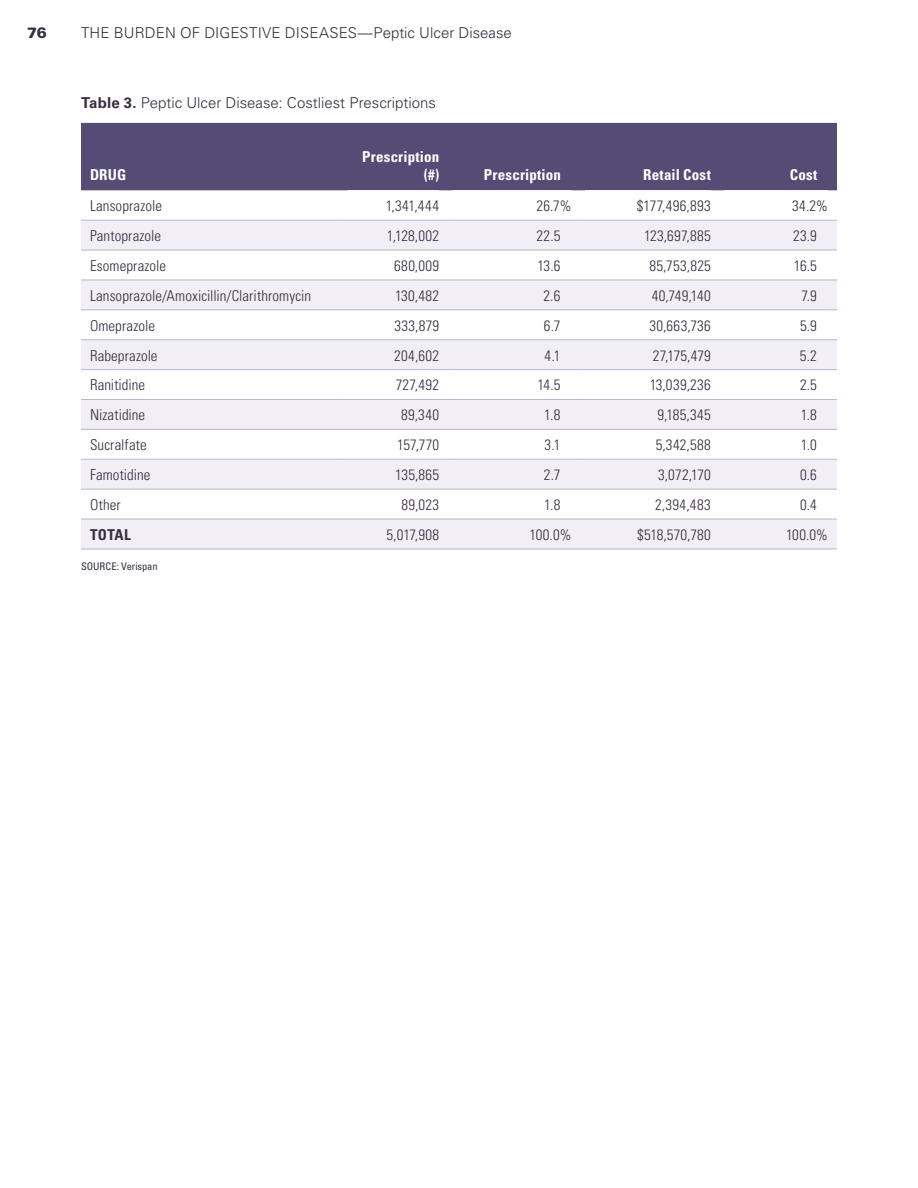
<style>
.page{position:relative;width:918px;height:1188px;background:#fff}
.page>*{position:absolute;margin:0;border:0;box-sizing:border-box;transform-origin:0 0}
.Numbers{font:300 condensed 15px "Univers LT";letter-spacing:.01em;color:#372d3f}
.Table_Title{font:300 15px "Univers LT";color:#372d3f}
.Numbers___-less{font:300 condensed 15px "Univers LT";letter-spacing:-.03em;color:#372d3f}
.Header__2{font:700 condensed 15px/18px "Univers LT";letter-spacing:.005em;color:#fff;text-align:right}
.Table__LCol_Categori{font:700 condensed 15px "Univers LT";color:#372d3f}
.Table__DemoCharacter{font:700 condensed 15px "Univers LT";color:#fff}
.t1{font:900 15px "Univers LT";color:#372d3f}
.Table__Source{font:condensed 10.5px "Univers LT";letter-spacing:-.01em;color:#372d3f}
.s1{font-weight:700}
</style>
<div class="page">
<div style="left:81px;top:123px;width:756px;height:67px;background:#554c76"></div>
<div style="left:81px;top:221px;width:756px;height:268px;background:#f1eef5"></div>
<svg style="left:81px;top:251px;width:756px;height:208px"></svg>
<div style="left:81px;top:518px;width:756px;height:31px;background:#f1eef5"></div>
<hr style="left:81px;top:220px;width:262px;height:1px;background:#b9b5d3">
<hr style="left:343px;top:220px;width:105px;height:1px;background:#b9b5d3">
<hr style="left:448px;top:220px;width:132px;height:1px;background:#b9b5d3">
<hr style="left:580px;top:220px;width:140px;height:1px;background:#b9b5d3">
<hr style="left:720px;top:220px;width:117px;height:1px;background:#b9b5d3">
<hr style="left:81px;top:250px;width:262px;height:1px;background:#b9b5d3">
<hr style="left:343px;top:250px;width:105px;height:1px;background:#b9b5d3">
<hr style="left:448px;top:250px;width:132px;height:1px;background:#b9b5d3">
<hr style="left:580px;top:250px;width:140px;height:1px;background:#b9b5d3">
<hr style="left:720px;top:250px;width:117px;height:1px;background:#b9b5d3">
<hr style="left:81px;top:280px;width:262px;height:1px;background:#b9b5d3">
<hr style="left:343px;top:280px;width:105px;height:1px;background:#b9b5d3">
<hr style="left:448px;top:280px;width:132px;height:1px;background:#b9b5d3">
<hr style="left:580px;top:280px;width:140px;height:1px;background:#b9b5d3">
<hr style="left:720px;top:280px;width:117px;height:1px;background:#b9b5d3">
<hr style="left:81px;top:309px;width:262px;height:1px;background:#b9b5d3">
<hr style="left:343px;top:309px;width:105px;height:1px;background:#b9b5d3">
<hr style="left:448px;top:309px;width:132px;height:1px;background:#b9b5d3">
<hr style="left:580px;top:309px;width:140px;height:1px;background:#b9b5d3">
<hr style="left:720px;top:309px;width:117px;height:1px;background:#b9b5d3">
<hr style="left:81px;top:339px;width:262px;height:1px;background:#b9b5d3">
<hr style="left:343px;top:339px;width:105px;height:1px;background:#b9b5d3">
<hr style="left:448px;top:339px;width:132px;height:1px;background:#b9b5d3">
<hr style="left:580px;top:339px;width:140px;height:1px;background:#b9b5d3">
<hr style="left:720px;top:339px;width:117px;height:1px;background:#b9b5d3">
<hr style="left:81px;top:369px;width:262px;height:1px;background:#b9b5d3">
<hr style="left:343px;top:369px;width:105px;height:1px;background:#b9b5d3">
<hr style="left:448px;top:369px;width:132px;height:1px;background:#b9b5d3">
<hr style="left:580px;top:369px;width:140px;height:1px;background:#b9b5d3">
<hr style="left:720px;top:369px;width:117px;height:1px;background:#b9b5d3">
<hr style="left:81px;top:399px;width:262px;height:1px;background:#b9b5d3">
<hr style="left:343px;top:399px;width:105px;height:1px;background:#b9b5d3">
<hr style="left:448px;top:399px;width:132px;height:1px;background:#b9b5d3">
<hr style="left:580px;top:399px;width:140px;height:1px;background:#b9b5d3">
<hr style="left:720px;top:399px;width:117px;height:1px;background:#b9b5d3">
<hr style="left:81px;top:429px;width:262px;height:1px;background:#b9b5d3">
<hr style="left:343px;top:429px;width:105px;height:1px;background:#b9b5d3">
<hr style="left:448px;top:429px;width:132px;height:1px;background:#b9b5d3">
<hr style="left:580px;top:429px;width:140px;height:1px;background:#b9b5d3">
<hr style="left:720px;top:429px;width:117px;height:1px;background:#b9b5d3">
<hr style="left:81px;top:459px;width:262px;height:1px;background:#b9b5d3">
<hr style="left:343px;top:459px;width:105px;height:1px;background:#b9b5d3">
<hr style="left:448px;top:459px;width:132px;height:1px;background:#b9b5d3">
<hr style="left:580px;top:459px;width:140px;height:1px;background:#b9b5d3">
<hr style="left:720px;top:459px;width:117px;height:1px;background:#b9b5d3">
<hr style="left:81px;top:489px;width:262px;height:1px;background:#b9b5d3">
<hr style="left:343px;top:489px;width:105px;height:1px;background:#b9b5d3">
<hr style="left:448px;top:489px;width:132px;height:1px;background:#b9b5d3">
<hr style="left:580px;top:489px;width:140px;height:1px;background:#b9b5d3">
<hr style="left:720px;top:489px;width:117px;height:1px;background:#b9b5d3">
<hr style="left:81px;top:519px;width:262px;height:1px;background:#b9b5d3">
<hr style="left:343px;top:519px;width:105px;height:1px;background:#b9b5d3">
<hr style="left:448px;top:519px;width:132px;height:1px;background:#b9b5d3">
<hr style="left:580px;top:519px;width:140px;height:1px;background:#b9b5d3">
<hr style="left:720px;top:519px;width:117px;height:1px;background:#b9b5d3">
<hr style="left:81px;top:549px;width:262px;height:1px;background:#b9b5d3">
<hr style="left:343px;top:549px;width:105px;height:1px;background:#b9b5d3">
<hr style="left:448px;top:549px;width:132px;height:1px;background:#b9b5d3">
<hr style="left:580px;top:549px;width:140px;height:1px;background:#b9b5d3">
<hr style="left:720px;top:549px;width:117px;height:1px;background:#b9b5d3">
<p class="t1" style="left:27px;top:23px;width:21px">76</p>
<p class="Table_Title" style="left:81px;top:23px;width:75px">The Bu rden</p>
<p class="Table_Title" style="left:180px;top:23px;width:44px">of Digesti</p>
<p class="Table_Title" style="left:262px;top:23px;width:44px">ve Diseases</p>
<p class="Table_Title" style="left:358px;top:23px;width:156px">—Peptic Ulcer Disease</p>
<p class="Table_Title" style="left:81px;top:94px;width:356px"><span class="s1">Table 3.</span> Peptic Ulcer Disease: Costliest Prescriptions</p>
<p class="Table__DemoCharacter" style="left:90px;top:165px;width:38px">Drug</p>
<p class="Header__2" style="left:362px;top:147px;width:79px">Prescription (#)</p>
<p class="Header__2" style="left:484px;top:165px;width:79px">Prescription</p>
<p class="Header__2" style="left:643px;top:165px;width:69px">Retail Cost</p>
<p class="Header__2" style="left:790px;top:165px;width:29px">Cost</p>
<p class="Numbers" style="left:90px;top:197px;width:74px">Lansoprazole</p>
<p class="Numbers" style="left:386px;top:197px;width:55px">1,341,444</p>
<p class="Numbers" style="left:536px;top:197px;width:37px">26.7%</p>
<p class="Numbers" style="left:637px;top:197px;width:76px">$177,496,893</p>
<p class="Numbers" style="left:792px;top:197px;width:37px">34.2%</p>
<p class="Numbers" style="left:90px;top:227px;width:73px">Pantoprazole</p>
<p class="Numbers" style="left:387px;top:227px;width:54px">1,128,002</p>
<p class="Numbers___-less" style="left:537px;top:227px;width:25px">22.5</p>
<p class="Numbers" style="left:644px;top:227px;width:68px">123,697,885</p>
<p class="Numbers___-less" style="left:793px;top:227px;width:25px">23.9</p>
<p class="Numbers" style="left:90px;top:257px;width:78px">Esomeprazole</p>
<p class="Numbers" style="left:394px;top:257px;width:47px">680,009</p>
<p class="Numbers___-less" style="left:537px;top:257px;width:24px">13.6</p>
<p class="Numbers" style="left:649px;top:257px;width:63px">85,753,825</p>
<p class="Numbers___-less" style="left:794px;top:257px;width:24px">16.5</p>
<p class="Numbers" style="left:90px;top:287px;width:223px">Lansoprazole/Amoxicillin/Clarithromycin</p>
<p class="Numbers" style="left:395px;top:287px;width:46px">130,482</p>
<p class="Numbers___-less" style="left:544px;top:287px;width:18px">2.6</p>
<p class="Numbers" style="left:652px;top:287px;width:61px">40,749,140</p>
<p class="Numbers___-less" style="left:801px;top:287px;width:17px">7.9</p>
<p class="Numbers" style="left:90px;top:316px;width:67px">Omeprazole</p>
<p class="Numbers" style="left:395px;top:316px;width:46px">333,879</p>
<p class="Numbers___-less" style="left:544px;top:316px;width:18px">6.7</p>
<p class="Numbers" style="left:650px;top:316px;width:63px">30,663,736</p>
<p class="Numbers___-less" style="left:800px;top:316px;width:18px">5.9</p>
<p class="Numbers" style="left:90px;top:346px;width:69px">Rabeprazole</p>
<p class="Numbers" style="left:394px;top:346px;width:47px">204,602</p>
<p class="Numbers___-less" style="left:545px;top:346px;width:17px">4.1</p>
<p class="Numbers" style="left:653px;top:346px;width:60px">27,175,479</p>
<p class="Numbers___-less" style="left:800px;top:346px;width:18px">5.2</p>
<p class="Numbers" style="left:90px;top:376px;width:57px">Ranitidine</p>
<p class="Numbers" style="left:396px;top:376px;width:45px">727,492</p>
<p class="Numbers___-less" style="left:537px;top:376px;width:25px">14.5</p>
<p class="Numbers" style="left:650px;top:376px;width:63px">13,039,236</p>
<p class="Numbers___-less" style="left:800px;top:376px;width:18px">2.5</p>
<p class="Numbers" style="left:90px;top:406px;width:57px">Nizatidine</p>
<p class="Numbers" style="left:401px;top:406px;width:40px">89,340</p>
<p class="Numbers___-less" style="left:544px;top:406px;width:18px">1.8</p>
<p class="Numbers" style="left:657px;top:406px;width:55px">9,185,345</p>
<p class="Numbers___-less" style="left:801px;top:406px;width:18px">1.8</p>
<p class="Numbers" style="left:90px;top:436px;width:58px">Sucralfate</p>
<p class="Numbers" style="left:397px;top:436px;width:43px">157,770</p>
<p class="Numbers___-less" style="left:545px;top:436px;width:17px">3.1</p>
<p class="Numbers" style="left:656px;top:436px;width:57px">5,342,588</p>
<p class="Numbers___-less" style="left:801px;top:436px;width:18px">1.0</p>
<p class="Numbers" style="left:90px;top:466px;width:62px">Famotidine</p>
<p class="Numbers" style="left:395px;top:466px;width:45px">135,865</p>
<p class="Numbers___-less" style="left:544px;top:466px;width:18px">2.7</p>
<p class="Numbers" style="left:658px;top:466px;width:54px">3,072,170</p>
<p class="Numbers___-less" style="left:800px;top:466px;width:18px">0.6</p>
<p class="Numbers" style="left:90px;top:496px;width:32px">Other</p>
<p class="Numbers" style="left:401px;top:496px;width:39px">89,023</p>
<p class="Numbers___-less" style="left:544px;top:496px;width:18px">1.8</p>
<p class="Numbers" style="left:655px;top:496px;width:57px">2,394,483</p>
<p class="Numbers___-less" style="left:800px;top:496px;width:18px">0.4</p>
<p class="Table__LCol_Categori" style="left:90px;top:525px;width:41px">TOTAL</p>
<p class="Numbers" style="left:386px;top:526px;width:54px">5,017,908</p>
<p class="Numbers" style="left:530px;top:526px;width:43px">100.0%</p>
<p class="Numbers" style="left:637px;top:526px;width:75px">$518,570,780</p>
<p class="Numbers" style="left:786px;top:526px;width:43px">100.0%</p>
<p class="Table__Source" style="left:81px;top:559px;width:78px">Sou rce: Verispan</p>
</div>
